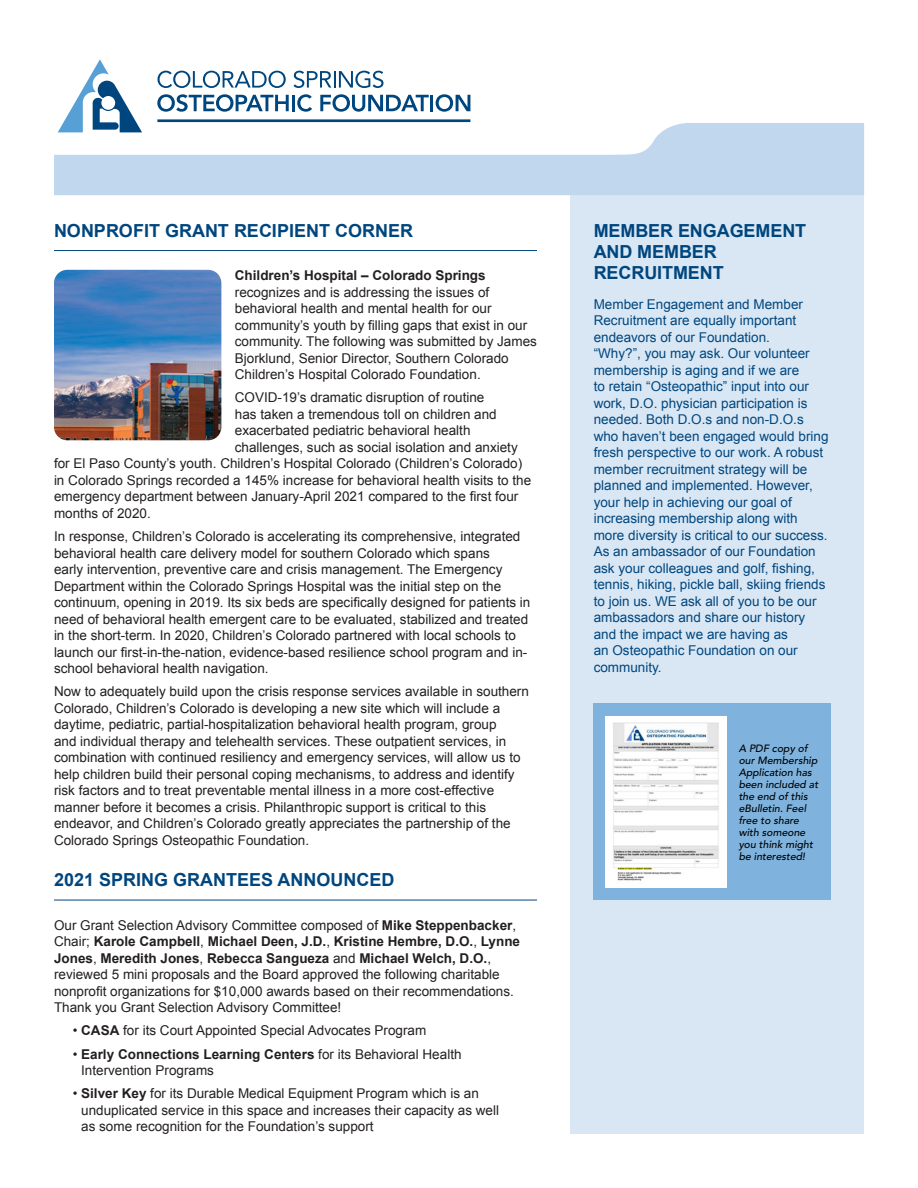
<style>
.page{position:relative;width:918px;height:1188px;background:#fff}
.page>*{position:absolute;margin:0;border:0;box-sizing:border-box;transform-origin:0 0}
.Body_Copy{font:700 18px/21px "Arial";color:#00467e}
.t1{font:13.5px/16.5px "Arial";color:#231f20}
.t2{font:13.5px/16.5px "Arial";color:#00467e}
.t3{font:italic 500 10.5px/12px "Avenir";color:#000}
.s1{font-weight:700}
</style>
<div class="page">
<div style="left:570px;top:183px;width:294px;height:951px;background:#d9e7f4"></div>
<svg style="left:63px;top:59px;width:74px;height:64px"></svg>
<svg style="left:157px;top:71px;width:129px;height:17px"></svg>
<svg style="left:293px;top:71px;width:90px;height:17px"></svg>
<svg style="left:157px;top:94px;width:132px;height:18px"></svg>
<hr style="left:292px;top:95px;width:3px;height:16px;background:#00467e">
<svg style="left:297px;top:94px;width:15px;height:18px"></svg>
<svg style="left:320px;top:94px;width:109px;height:18px"></svg>
<hr style="left:430px;top:95px;width:3px;height:16px;background:#00467e">
<svg style="left:436px;top:94px;width:34px;height:18px"></svg>
<hr style="left:157px;top:119px;width:313px;height:3px;background:#00467e">
<svg style="left:54px;top:123px;width:810px;height:72px;fill:#c0d7ed"></svg>
<hr style="left:54px;top:250px;width:483px;height:1px;background:#00467e">
<hr style="left:54px;top:900px;width:483px;height:1px;background:#00467e">
<div style="left:594px;top:704px;width:237px;height:196px;background:#7fb3dd"></div>
<img style="left:54px;top:270px;width:167px;height:170px">
<img style="left:606px;top:717px;width:121px;height:170px">
<p class="Body_Copy" style="left:54px;top:220px;width:361px">NONPROFIT GRANT RECIPIENT CORNER</p>
<p class="t1" style="left:235px;top:267px;width:304px"><span class="s1">Children’s Hospital – Colorado Springs </span>recognizes and is addressing the issues of behavioral health and mental health for our community’s youth by filling gaps that exist in our community. The following was submitted by James Bjorklund, Senior Director, Southern Colorado Children’s Hospital Colorado Foundation.</p>
<p class="t1" style="left:235px;top:390px;width:251px">COVID-19’s dramatic disruption of routine</p>
<p class="t1" style="left:235px;top:406px;width:263px">has taken a tremendous toll on children and</p>
<p class="t1" style="left:235px;top:423px;width:237px">exacerbated pediatric behavioral health</p>
<p class="t1" style="left:235px;top:439px;width:284px">challenges, such as social isolation and anxiety</p>
<p class="t1" style="left:54px;top:456px;width:470px">for El Paso County’s youth. Children’s Hospital Colorado (Children’s Colorado)</p>
<p class="t1" style="left:54px;top:472px;width:479px">in Colorado Springs recorded a 145% increase for behavioral health visits to the</p>
<p class="t1" style="left:54px;top:489px;width:466px">emergency department between January-April 2021 compared to the first four</p>
<p class="t1" style="left:54px;top:505px;width:98px">months of 2020.</p>
<p class="t1" style="left:54px;top:528px;width:478px">In response, Children’s Colorado is accelerating its comprehensive, integrated behavioral health care delivery model for southern Colorado which spans<br>early intervention, preventive care and crisis management. The Emergency Department within the Colorado Springs Hospital was the initial step on the continuum, opening in 2019. Its six beds are specifically designed for patients in need of behavioral health emergent care to be evaluated, stabilized and treated in the short-term. In 2020, Children’s Colorado partnered with local schools to launch our first-in-the-nation, evidence-based resilience school program and in&shy;school behavioral health navigation.</p>
<p class="t1" style="left:54px;top:683px;width:476px">Now to adequately build upon the crisis response services available in southern Colorado, Children’s Colorado is developing a new site which will include a daytime, pediatric, partial-hospitalization behavioral health program, group<br>and individual therapy and telehealth services. These outpatient services, in combination with continued resiliency and emergency services, will allow us to help children build their personal coping mechanisms, to address and identify risk factors and to treat preventable mental illness in a more cost-effective manner before it becomes a crisis. Philanthropic support is critical to this endeavor, and Children’s Colorado greatly appreciates the partnership of the Colorado Springs Osteopathic Foundation.</p>
<p class="Body_Copy" style="left:54px;top:870px;width:342px">2021 SPRING GRANTEES ANNOUNCED</p>
<p class="t1" style="left:54px;top:917px;width:468px">Our Grant Selection Advisory Committee composed of <span class="s1">Mike Steppenbacker</span>, Chair; <span class="s1">Karole Campbell</span>, <span class="s1">Michael Deen, J.D.</span>, <span class="s1">Kristine Hembre, D.O.</span>, <span class="s1">Lynne Jones</span>, <span class="s1">Meredith Jones</span>, <span class="s1">Rebecca Sangueza</span> and <span class="s1">Michael Welch, D.O.</span>, reviewed 5 mini proposals and the Board approved the following charitable nonprofit organizations for $10,000 awards based on their recommendations.<br>Thank you Grant Selection Advisory Committee!</p>
<p class="t1" style="left:73px;top:1023px;width:355px">• <span class="s1">CASA</span> for its Court Appointed Special Advocates Program</p>
<p class="t1" style="left:81px;top:1046px;width:382px;text-indent:-8px">• <span class="s1">Early Connections Learning Centers</span> for its Behavioral Health<br>Intervention Programs</p>
<p class="t1" style="left:81px;top:1086px;width:419px;text-indent:-8px">• <span class="s1">Silver Key</span> for its Durable Medical Equipment Program which is an unduplicated service in this space and increases their capacity as well as some recognition for the Foundation’s support</p>
<p class="Body_Copy" style="left:594px;top:220px;width:214px">MEMBER ENGAGEMENT<br>AND MEMBER<br>RECRUITMENT</p>
<p class="t2" style="left:594px;top:296px;width:236px">Member Engagement and Member Recruitment are equally important endeavors of our Foundation.<br>“Why?”, you may ask. Our volunteer membership is aging and if we are<br>to retain “Osteopathic” input into our work, D.O. physician participation is needed. Both D.O.s and non-D.O.s who haven’t been engaged would bring fresh perspective to our work. A robust member recruitment strategy will be planned and implemented. However, your help in achieving our goal of increasing membership along with more diversity is critical to our success.<br>As an ambassador of our Foundation ask your colleagues and golf, fishing, tennis, hiking, pickle ball, skiing friends to join us. WE ask all of you to be our ambassadors and share our history and the impact we are having as<br>an Osteopathic Foundation on our community.</p>
<p class="t3" style="left:739px;top:742px;width:81px">A PDF copy of our Membership<br>Application has been included at the end of this eBulletin. Feel free to share with someone you think might be interested!</p>
</div>
